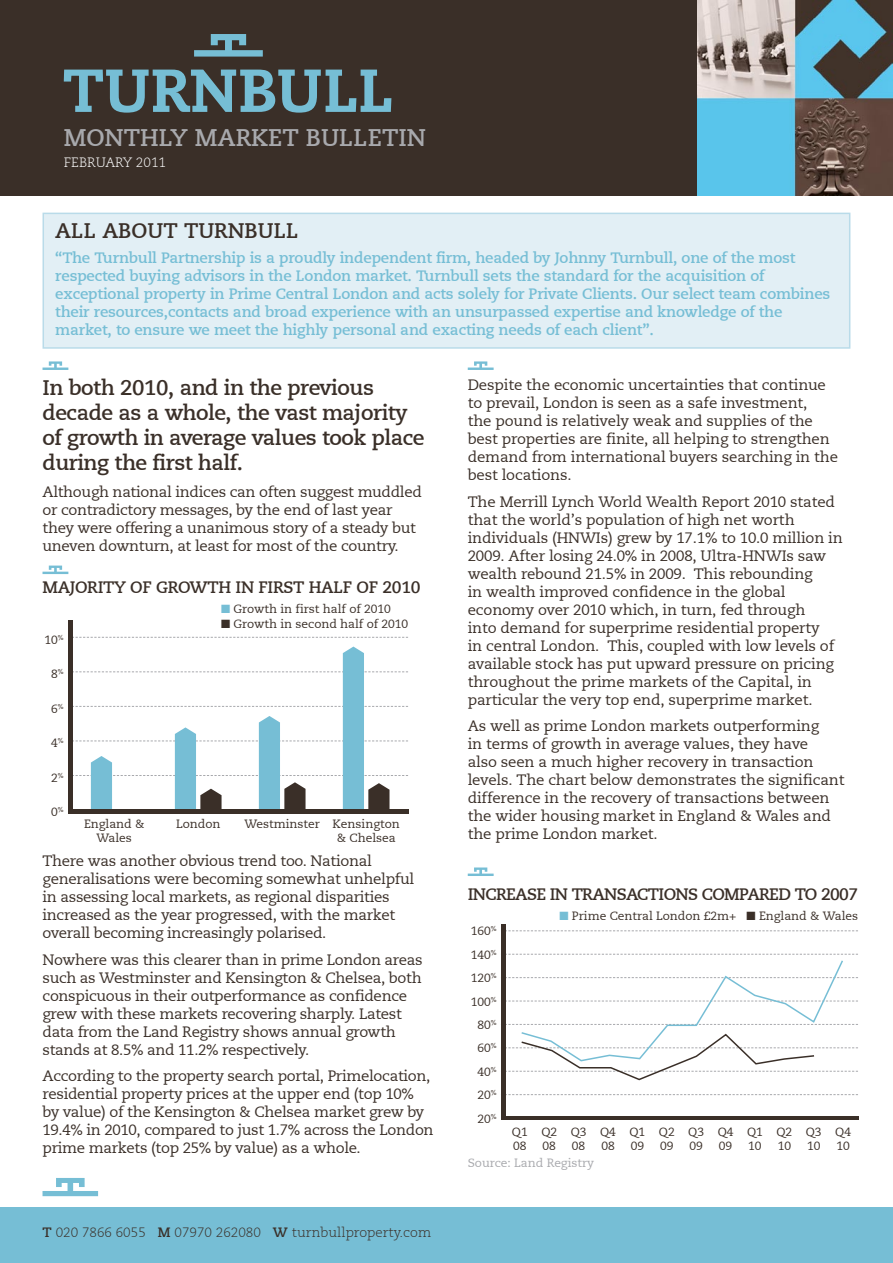
<style>
.page{position:relative;width:893px;height:1263px;background:#fff}
.page>*{position:absolute;margin:0;border:0;box-sizing:border-box;transform-origin:0 0}
.t1{font:700 24px "Caecilia LT";color:#a8a9ad}
.t2{font:700 21px/25.2px "Caecilia LT";letter-spacing:-.02em;color:#3a2f28}
.t3{font:700 16.5px "Caecilia LT";letter-spacing:-.02em;color:#3a2f28}
.t4{font:15px/18px "Caecilia LT";letter-spacing:-.02em;color:#3a2f28}
.t5{font:700 15px/18px "Caecilia LT";letter-spacing:-.01em;color:#76bed5}
.t6{font:300 13.5px "Caecilia LT";color:#3a2f28}
.t7{font:300 13.5px "Caecilia LT";color:#fff}
.t8{font:12px/14.4px "Caecilia LT";color:#3a2f28}
.t9{font:12px "Caecilia LT";color:#a8a9ad}
.s1{color:#76bed5}
.s2{font-weight:700}
</style>
<div class="page">
<div style="left:0;top:0;width:893px;height:196px;background:#3a2f28"></div>
<svg style="left:64px;top:70px;width:327px;height:43px"></svg>
<svg style="left:194px;top:34px;width:69px;height:23px"></svg>
<div style="left:0;top:1208px;width:893px;height:55px;background:#76bed5"></div>
<svg style="left:43px;top:1178px;width:55px;height:18px"></svg>
<img style="left:697px;top:0;width:196px;height:196px">
<svg style="left:468px;top:361px;width:26px;height:9px"></svg>
<svg style="left:43px;top:361px;width:25px;height:9px"></svg>
<svg style="left:43px;top:566px;width:25px;height:8px"></svg>
<svg style="left:468px;top:867px;width:26px;height:9px"></svg>
<svg style="left:72px;top:637px;width:336px;height:1px"></svg>
<svg style="left:72px;top:646px;width:336px;height:164px"></svg>
<hr style="left:68px;top:810px;width:340px;height:4px;background:#3a2f28">
<hr style="left:68px;top:621px;width:4px;height:193px;background:#3a2f28">
<div style="left:43px;top:213px;width:807px;height:136px;background:#e2eff5;border:2px solid #b9dbe9"></div>
<svg style="left:505px;top:1094px;width:353px;height:1px"></svg>
<hr style="left:501px;top:1116px;width:357px;height:4px;background:#3a2f28">
<svg style="left:505px;top:930px;width:353px;height:1px"></svg>
<hr style="left:501px;top:924px;width:4px;height:196px;background:#3a2f28">
<svg style="left:505px;top:954px;width:353px;height:127px"></svg>
<p class="t1" style="left:64px;top:124px;width:364px">MONTHLY MARKET BULLETIN</p>
<p class="t7" style="left:64px;top:154px;width:104px">february 2011</p>
<p class="t2" style="left:55px;top:218px;width:64px">All about</p>
<p class="t2" style="left:184px;top:218px;width:30px">Turnbull</p>
<p class="t5" style="left:55px;top:249px;width:777px">“The Turnbull Partnership is a proudly independent firm, headed by Johnny Turnbull, one of the most respected buying advisors in the London market. Turnbull sets the standard for the acquisition of exceptional property in Prime Central London and acts solely for Private Clients. Our select team combines their resources,contacts and broad experience with an unsurpassed expertise and knowledge of the market, to ensure we meet the highly personal and exacting needs of each client”.</p>
<p class="t2" style="left:43px;top:375px;width:384px">In both 2010, and in the previous decade as a whole, the vast majority of growth in average values took place during the first half.</p>
<p class="t4" style="left:43px;top:483px;width:381px">Although national indices can often suggest muddled or contradictory messages, by the end of last year they were offering a unanimous story of a steady but uneven downturn, at least for most of the country.</p>
<p class="t3" style="left:43px;top:577px;width:44px">majority</p>
<p class="t3" style="left:130px;top:577px;width:51px">of growth</p>
<p class="t3" style="left:236px;top:577px;width:86px">in first hal</p>
<p class="t3" style="left:343px;top:577px;width:79px">f of 2010</p>
<p class="t8" style="left:45px;top:632px;width:21px">10<sup>%</sup></p>
<p class="t8" style="left:51px;top:667px;width:14px">8<sup>%</sup></p>
<p class="t8" style="left:51px;top:702px;width:14px">6<sup>%</sup></p>
<p class="t8" style="left:51px;top:736px;width:14px">4<sup>%</sup></p>
<p class="t8" style="left:51px;top:771px;width:14px">2<sup>%</sup></p>
<p class="t8" style="left:51px;top:805px;width:14px">0<sup>%</sup></p>
<p class="t8" style="left:221px;top:602px;width:171px"><span class="s1">■</span> Growth in first half of 2010</p>
<p class="t8" style="left:221px;top:616px;width:189px">■ Growth in second half of 2010</p>
<p class="t8" style="left:84px;top:816px;width:62px;text-align:center">England &amp;<br>Wales</p>
<p class="t8" style="left:176px;top:816px;width:46px">London</p>
<p class="t8" style="left:244px;top:816px;width:77px">Westminster</p>
<p class="t8" style="left:333px;top:816px;width:69px;text-align:center">Kensington &amp; Chelsea</p>
<p class="t4" style="left:43px;top:852px;width:373px">There was another obvious trend too. National generalisations were becoming somewhat unhelpful in assessing local markets, as regional disparities increased as the year progressed, with the market overall becoming increasingly polarised.</p>
<p class="t4" style="left:43px;top:951px;width:382px">Nowhere was this clearer than in prime London areas such as Westminster and Kensington &amp; Chelsea, both conspicuous in their outperformance as confidence grew with these markets recovering sharply. Latest data from the Land Registry shows annual growth stands at 8.5% and 11.2% respectively.</p>
<p class="t4" style="left:43px;top:1067px;width:393px">According to the property search portal, Primelocation, residential property prices at the upper end (top 10% by value) of the Kensington &amp; Chelsea market grew by 19.4% in 2010, compared to just 1.7% across the London prime markets (top 25% by value) as a whole.</p>
<p class="t6" style="left:43px;top:1225px;width:390px"><span class="s2">T</span> 020 7866 6055 <span class="s2">M</span> 07970 262080 <span class="s2">W</span> turnbullproperty.com</p>
<p class="t4" style="left:468px;top:376px;width:372px">Despite the economic uncertainties that continue to prevail, London is seen as a safe investment,<br>the pound is relatively weak and supplies of the best properties are finite, all helping to strengthen demand from international buyers searching in the best locations.</p>
<p class="t4" style="left:468px;top:493px;width:376px">The Merrill Lynch World Wealth Report 2010 stated that the world’s population of high net worth individuals (HNWIs) grew by 17.1% to 10.0 million in 2009. After losing 24.0% in 2008, Ultra-HNWIs saw wealth rebound 21.5% in 2009. This rebounding<br>in wealth improved confidence in the global economy over 2010 which, in turn, fed through<br>into demand for superprime residential property<br>in central London. This, coupled with low levels of available stock has put upward pressure on pricing throughout the prime markets of the Capital, in particular the very top end, superprime market.</p>
<p class="t4" style="left:468px;top:717px;width:378px">As well as prime London markets outperforming<br>in terms of growth in average values, they have<br>also seen a much higher recovery in transaction levels. The chart below demonstrates the significant difference in the recovery of transactions between the wider housing market in England &amp; Wales and the prime London market.</p>
<p class="t3" style="left:468px;top:884px;width:40px">increa</p>
<p class="t3" style="left:527px;top:884px;width:57px">sein tran</p>
<p class="t3" style="left:617px;top:884px;width:43px">saction</p>
<p class="t3" style="left:688px;top:884px;width:71px">s compare</p>
<p class="t3" style="left:778px;top:884px;width:81px">d to 2007</p>
<p class="t8" style="left:471px;top:924px;width:27px">160<sup>%</sup></p>
<p class="t8" style="left:471px;top:948px;width:27px">140<sup>%</sup></p>
<p class="t8" style="left:471px;top:971px;width:27px">120<sup>%</sup></p>
<p class="t8" style="left:471px;top:994px;width:27px">100<sup>%</sup></p>
<p class="t8" style="left:477px;top:1018px;width:21px">80<sup>%</sup></p>
<p class="t8" style="left:477px;top:1041px;width:21px">60<sup>%</sup></p>
<p class="t8" style="left:477px;top:1065px;width:21px">40<sup>%</sup></p>
<p class="t8" style="left:477px;top:1088px;width:21px">20<sup>%</sup></p>
<p class="t8" style="left:477px;top:1111px;width:21px">20<sup>%</sup></p>
<p class="t8" style="left:559px;top:909px;width:300px"><span class="s1">■</span> Prime Central London £2m+ ■ England &amp; Wales</p>
<p class="t8" style="left:512px;top:1124px;width:17px">Q1<br>08</p>
<p class="t8" style="left:571px;top:1124px;width:17px">Q3<br>08</p>
<p class="t8" style="left:629px;top:1124px;width:17px">Q1<br>09</p>
<p class="t8" style="left:688px;top:1124px;width:17px">Q3<br>09</p>
<p class="t8" style="left:747px;top:1124px;width:17px">Q1<br>10</p>
<p class="t8" style="left:806px;top:1124px;width:17px">Q3<br>10</p>
<p class="t8" style="left:541px;top:1124px;width:17px">Q2<br>08</p>
<p class="t8" style="left:600px;top:1124px;width:17px">Q4<br>08</p>
<p class="t8" style="left:659px;top:1124px;width:17px">Q2<br>09</p>
<p class="t8" style="left:718px;top:1124px;width:17px">Q4<br>09</p>
<p class="t8" style="left:776px;top:1124px;width:17px">Q2<br>10</p>
<p class="t8" style="left:835px;top:1124px;width:17px">Q4<br>10</p>
<p class="t9" style="left:468px;top:1156px;width:128px">Source: Land Registry</p>
</div>
